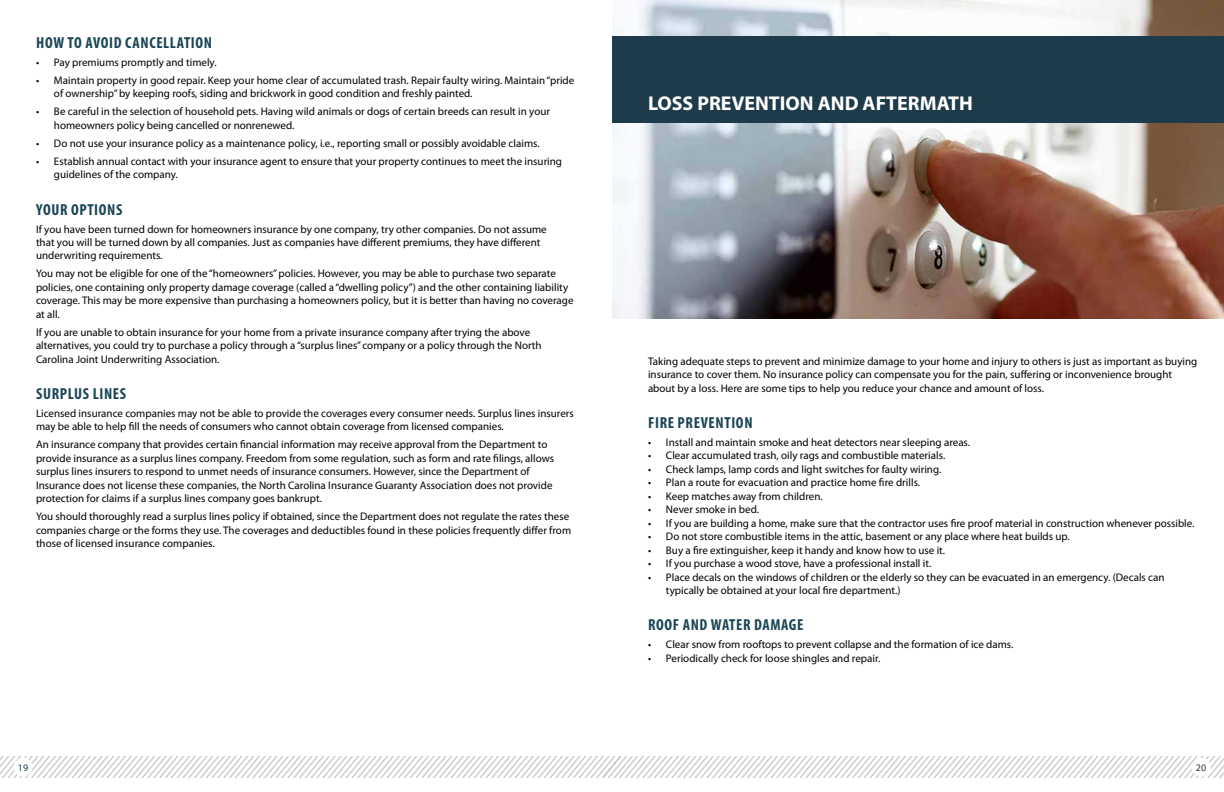
<style>
.page{position:relative;width:1224px;height:792px;background:#fff}
.page>*{position:absolute;margin:0;border:0;box-sizing:border-box;transform-origin:0 0}
.t1{font:700 20px "Myriad Pro";color:#fff}
.t2{font:700 condensed 16px "Myriad Pro";letter-spacing:.04em;color:#1b4657}
.t3{font:11px/13.5px "Myriad Pro";color:#000}
.t4{font:10px "Myriad Pro";color:#1e3b4b}
</style>
<div class="page">
<svg style="left:0;top:757px;width:1224px;height:21px"></svg>
<div style="left:14px;top:758px;width:18px;height:19px;background:#fff;border-radius:50%"></div>
<div style="left:1192px;top:758px;width:19px;height:19px;background:#fff;border-radius:50%"></div>
<img style="left:612px;top:0;width:612px;height:319px">
<div style="left:612px;top:36px;width:612px;height:86px;background:#1e3b4b"></div>
<h2 class="t2" style="left:36px;top:33px;width:177px">HOW TO AVOID CANCELLATION</h2>
<p class="t3" style="left:36px;top:55px;width:182px">• Pay premiums promptly and timely.</p>
<p class="t3" style="left:54px;top:73px;width:522px;text-indent:-18px">• Maintain property in good repair. Keep your home clear of accumulated trash. Repair faulty wiring. Maintain “pride of ownership” by keeping roofs, siding and brickwork in good condition and freshly painted.</p>
<p class="t3" style="left:54px;top:105px;width:498px;text-indent:-18px">• Be careful in the selection of household pets. Having wild animals or dogs of certain breeds can result in your homeowners policy being cancelled or nonrenewed.</p>
<p class="t3" style="left:36px;top:136px;width:505px">• Do not use your insurance policy as a maintenance policy, i.e., reporting small or possibly avoidable claims.</p>
<p class="t3" style="left:54px;top:154px;width:510px;text-indent:-18px">• Establish annual contact with your insurance agent to ensure that your property continues to meet the insuring guidelines of the company.</p>
<h2 class="t2" style="left:36px;top:199px;width:88px">YOUR OPTIONS</h2>
<p class="t3" style="left:36px;top:222px;width:512px">If you have been turned down for homeowners insurance by one company, try other companies. Do not assume that you will be turned down by all companies. Just as companies have different premiums, they have different underwriting requirements.</p>
<p class="t3" style="left:36px;top:267px;width:539px">You may not be eligible for one of the “homeowners” policies. However, you may be able to purchase two separate policies, one containing only property damage coverage (called a “dwelling policy”) and the other containing liability coverage. This may be more expensive than purchasing a homeowners policy, but it is better than having no coverage at all.</p>
<p class="t3" style="left:36px;top:325px;width:507px">If you are unable to obtain insurance for your home from a private insurance company after trying the above alternatives, you could try to purchase a policy through a “surplus lines” company or a policy through the North<br>Carolina Joint Underwriting Association.</p>
<h2 class="t2" style="left:36px;top:384px;width:92px">SURPLUS LINES</h2>
<p class="t3" style="left:36px;top:406px;width:539px">Licensed insurance companies may not be able to provide the coverages every consumer needs. Surplus lines insurers may be able to help fill the needs of consumers who cannot obtain coverage from licensed companies.</p>
<p class="t3" style="left:36px;top:438px;width:520px">An insurance company that provides certain financial information may receive approval from the Department to provide insurance as a surplus lines company. Freedom from some regulation, such as form and rate filings, allows surplus lines insurers to respond to unmet needs of insurance consumers. However, since the Department of Insurance does not license these companies, the North Carolina Insurance Guaranty Association does not provide protection for claims if a surplus lines company goes bankrupt.</p>
<p class="t3" style="left:36px;top:510px;width:537px">You should thoroughly read a surplus lines policy if obtained, since the Department does not regulate the rates these companies charge or the forms they use. The coverages and deductibles found in these policies frequently differ from those of licensed insurance companies.</p>
<h1 class="t1" style="left:648px;top:90px;width:326px">LOSS PREVENTION AND AFTERMATH</h1>
<p class="t3" style="left:648px;top:354px;width:551px">Taking adequate steps to prevent and minimize damage to your home and injury to others is just as important as buying insurance to cover them. No insurance policy can compensate you for the pain, suffering or inconvenience brought about by a loss. Here are some tips to help you reduce your chance and amount of loss.</p>
<h2 class="t2" style="left:648px;top:412px;width:106px">FIRE PREVENTION</h2>
<p class="t3" style="left:648px;top:435px;width:324px">• Install and maintain smoke and heat detectors near sleeping areas.</p>
<p class="t3" style="left:648px;top:449px;width:299px">• Clear accumulated trash, oily rags and combustible materials.</p>
<p class="t3" style="left:648px;top:462px;width:295px">• Check lamps, lamp cords and light switches for faulty wiring.</p>
<p class="t3" style="left:648px;top:476px;width:274px">• Plan a route for evacuation and practice home fire drills.</p>
<p class="t3" style="left:648px;top:489px;width:176px">• Keep matches away from children.</p>
<p class="t3" style="left:648px;top:503px;width:113px">• Never smoke in bed.</p>
<p class="t3" style="left:648px;top:516px;width:548px">• If you are building a home, make sure that the contractor uses fire proof material in construction whenever possible.</p>
<p class="t3" style="left:648px;top:530px;width:423px">• Do not store combustible items in the attic, basement or any place where heat builds up.</p>
<p class="t3" style="left:648px;top:543px;width:299px">• Buy a fire extinguisher, keep it handy and know how to use it.</p>
<p class="t3" style="left:648px;top:557px;width:285px">• If you purchase a wood stove, have a professional install it.</p>
<p class="t3" style="left:666px;top:570px;width:500px;text-indent:-18px">• Place decals on the windows of children or the elderly so they can be evacuated in an emergency. (Decals can typically be obtained at your local fire department.)</p>
<h2 class="t2" style="left:648px;top:615px;width:157px">ROOF AND WATER DAMAGE</h2>
<p class="t3" style="left:648px;top:638px;width:367px">• Clear snow from rooftops to prevent collapse and the formation of ice dams.</p>
<p class="t3" style="left:648px;top:651px;width:234px">• Periodically check for loose shingles and repair.</p>
<p class="t4" style="left:18px;top:761px;width:12px">19</p>
<p class="t4" style="left:1196px;top:761px;width:12px">20</p>
</div>
